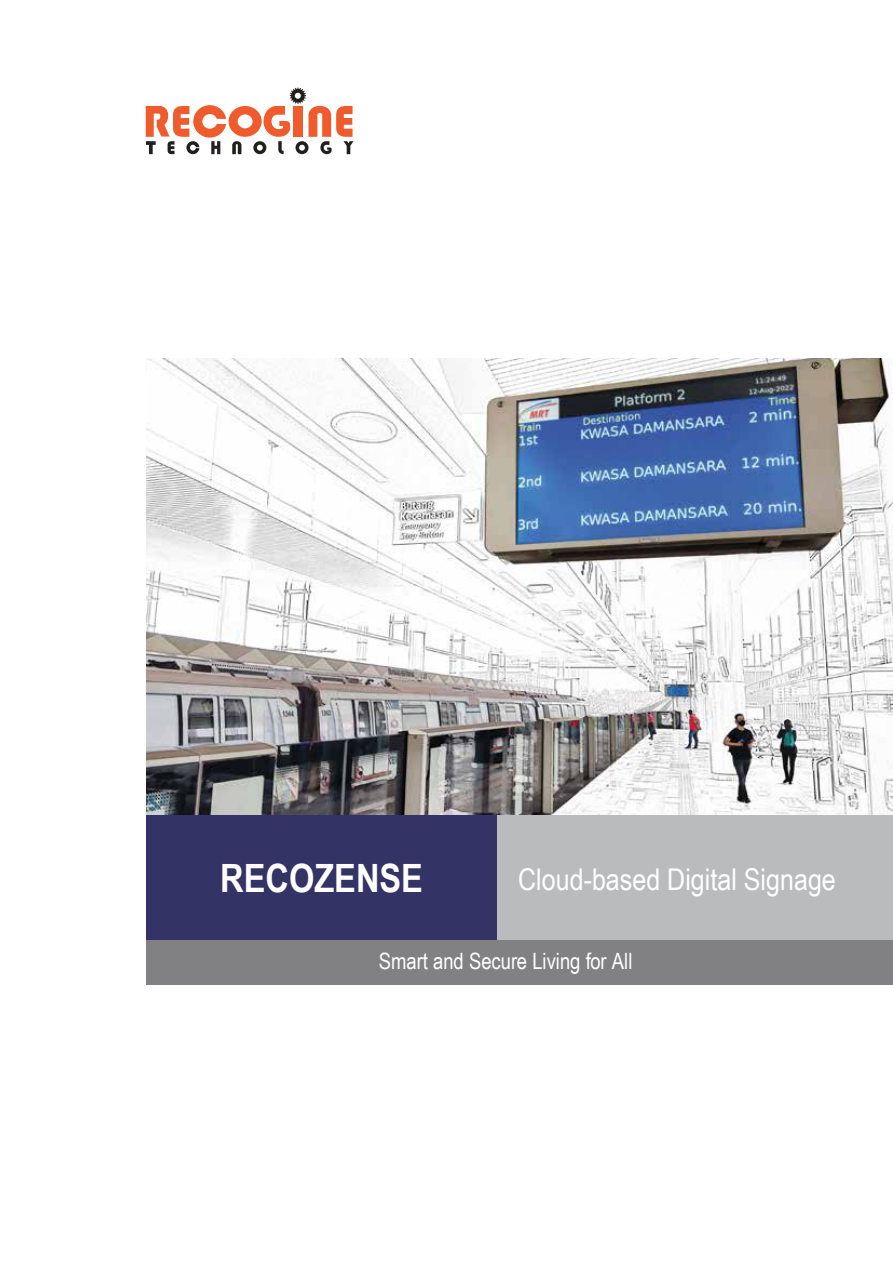
<style>
.page{position:relative;width:893px;height:1263px;background:#fff}
.page>*{position:absolute;margin:0;border:0;box-sizing:border-box;transform-origin:0 0}
.t1{font:700 39px "Arial Narrow";color:#fff}
.t2{font:30px "Arial Narrow";color:#fff}
.t3{font:22.5px "Arial Narrow";color:#fff}
</style>
<div class="page">
<div style="left:497px;top:815px;width:396px;height:126px;background:#b9bbbd"></div>
<div style="left:146px;top:815px;width:351px;height:126px;background:#336"></div>
<div style="left:146px;top:940px;width:747px;height:45px;background:#818183"></div>
<svg style="left:146px;top:88px;width:207px;height:66px"></svg>
<img style="left:146px;top:358px;width:747px;height:457px">
<h1 class="t1" style="left:220px;top:849px;width:204px">RECOZENSE</h1>
<h2 class="t2" style="left:518px;top:857px;width:319px">Cloud-based Digital Signage</h2>
<p class="t3" style="left:379px;top:944px;width:255px">Smart and Secure Living for All</p>
</div>
